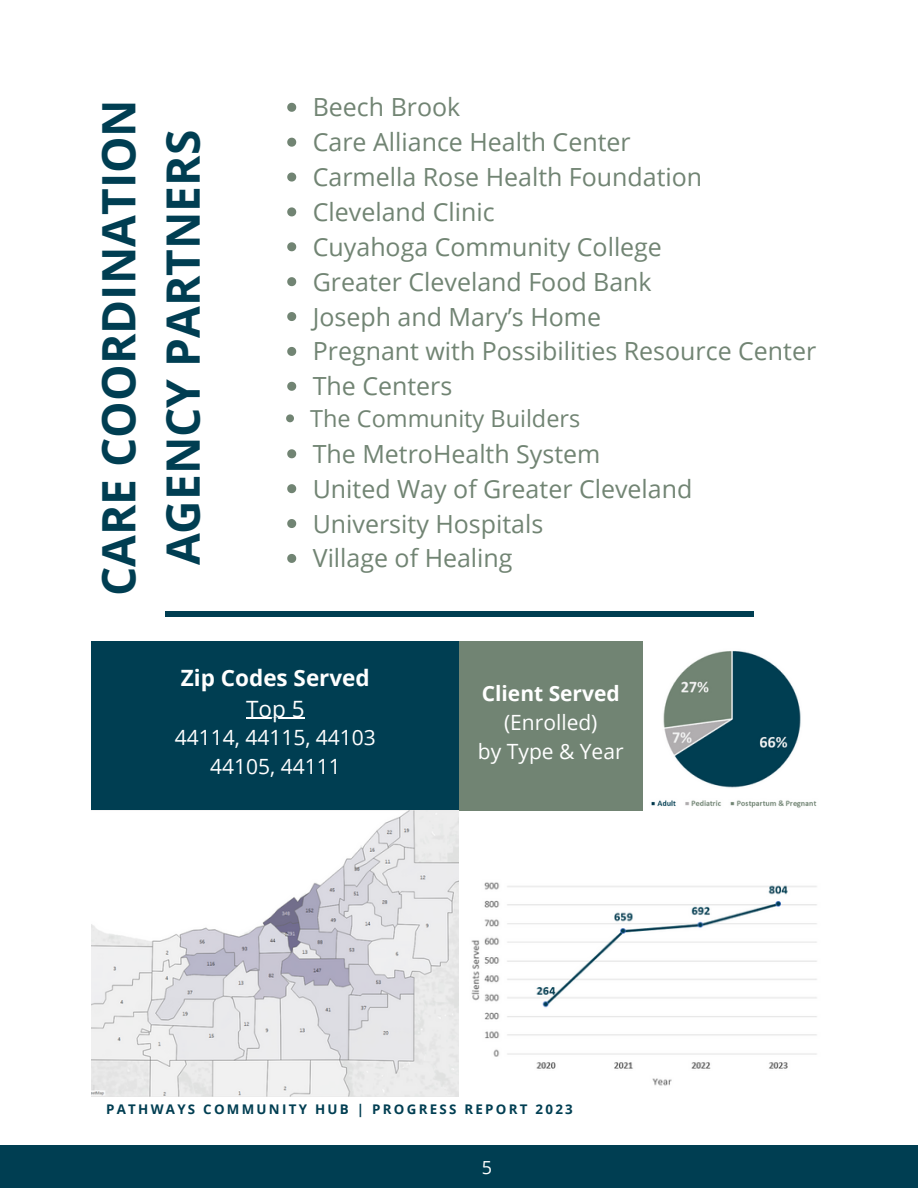
<style>
.page{position:relative;width:918px;height:1188px;background:#fff}
.page>*{position:absolute;margin:0;border:0;box-sizing:border-box;transform-origin:0 0}
.t1{font:700 46.05px/64.2px "Open Sans";color:#003e52;text-align:center}
.t2{font:25.05px "Open Sans";color:#718473}
.t3{font:23.4px "Open Sans";color:#718473}
.t4{font:700 22.5px "Open Sans";color:#fff}
.t5{font:22.5px "Open Sans";color:#fff}
.t6{font:21px "Open Sans";color:#fff}
.t7{font:700 21px/29.2px "Open Sans";color:#fff;text-align:center}
.t8{font:18px "Open Sans";color:#fff}
.t9{font:700 13.35px "Open Sans";letter-spacing:.17em;color:#003e52}
.s1{font-weight:400}
</style>
<div class="page">
<div style="left:0;top:1146px;width:918px;height:42px;background:#003e52"></div>
<div style="left:165px;top:611px;width:588px;height:5px;background:#003e52"></div>
<div style="left:92px;top:641px;width:367px;height:170px;background:#003e52"></div>
<img style="left:92px;top:811px;width:367px;height:285px">
<img style="left:651px;top:651px;width:166px;height:157px">
<div style="left:459px;top:641px;width:184px;height:170px;background:#718473"></div>
<img style="left:471px;top:882px;width:346px;height:204px">
<svg style="left:287px;top:103px;width:9px;height:9px"></svg>
<svg style="left:287px;top:138px;width:9px;height:9px"></svg>
<svg style="left:287px;top:173px;width:9px;height:9px"></svg>
<svg style="left:287px;top:207px;width:9px;height:9px"></svg>
<svg style="left:287px;top:242px;width:9px;height:9px"></svg>
<svg style="left:287px;top:277px;width:9px;height:9px"></svg>
<svg style="left:287px;top:312px;width:9px;height:9px"></svg>
<svg style="left:287px;top:347px;width:9px;height:9px"></svg>
<svg style="left:287px;top:382px;width:9px;height:9px"></svg>
<svg style="left:286px;top:414px;width:8px;height:8px"></svg>
<svg style="left:287px;top:449px;width:9px;height:9px"></svg>
<svg style="left:287px;top:484px;width:9px;height:9px"></svg>
<svg style="left:287px;top:519px;width:9px;height:9px"></svg>
<svg style="left:287px;top:554px;width:9px;height:9px"></svg>
<hr style="left:246px;top:718px;width:59px;height:1px;background:#fff">
<p class="t1" style="left:86px;top:596px;width:499px;rotate:-90deg">CARE COORDINATION<br>AGENCY PARTNERS</p>
<p class="t2" style="left:313px;top:90px;width:149px">Beech Brook</p>
<p class="t2" style="left:313px;top:124px;width:319px">Care Alliance Health Center</p>
<p class="t2" style="left:313px;top:159px;width:391px">Carmella Rose Health Foundation</p>
<p class="t2" style="left:313px;top:194px;width:183px">Cleveland Clinic</p>
<p class="t2" style="left:313px;top:229px;width:351px">Cuyahoga Community College</p>
<p class="t2" style="left:313px;top:264px;width:340px">Greater Cleveland Food Bank</p>
<p class="t2" style="left:313px;top:299px;width:290px">Joseph and Mary’s Home</p>
<p class="t2" style="left:313px;top:334px;width:505px">Pregnant with Possibilities Resource Center</p>
<p class="t2" style="left:313px;top:369px;width:141px">The Centers</p>
<p class="t3" style="left:310px;top:402px;width:272px">The Community Builders</p>
<p class="t2" style="left:313px;top:436px;width:289px">The MetroHealth System</p>
<p class="t2" style="left:313px;top:471px;width:381px">United Way of Greater Cleveland</p>
<p class="t2" style="left:313px;top:506px;width:232px">University Hospitals</p>
<p class="t2" style="left:313px;top:541px;width:201px">Village of Healing</p>
<p class="t4" style="left:181px;top:662px;width:190px">Zip Codes Served</p>
<p class="t5" style="left:246px;top:693px;width:60px">Top 5</p>
<p class="t6" style="left:175px;top:722px;width:203px">44114, 44115, 44103</p>
<p class="t6" style="left:210px;top:752px;width:132px">44105, 44111</p>
<p class="t7" style="left:482px;top:678px;width:140px">Client Served <span class="s1">(Enrolled)</span></p>
<p class="t6" style="left:478px;top:737px;width:147px">by Type &amp; Year</p>
<p class="t9" style="left:106px;top:1100px;width:468px">PATHWAYS COMMUNITY HUB | PROGRESS REPORT 2023</p>
<p class="t8" style="left:482px;top:1154px;width:12px">5</p>
</div>
